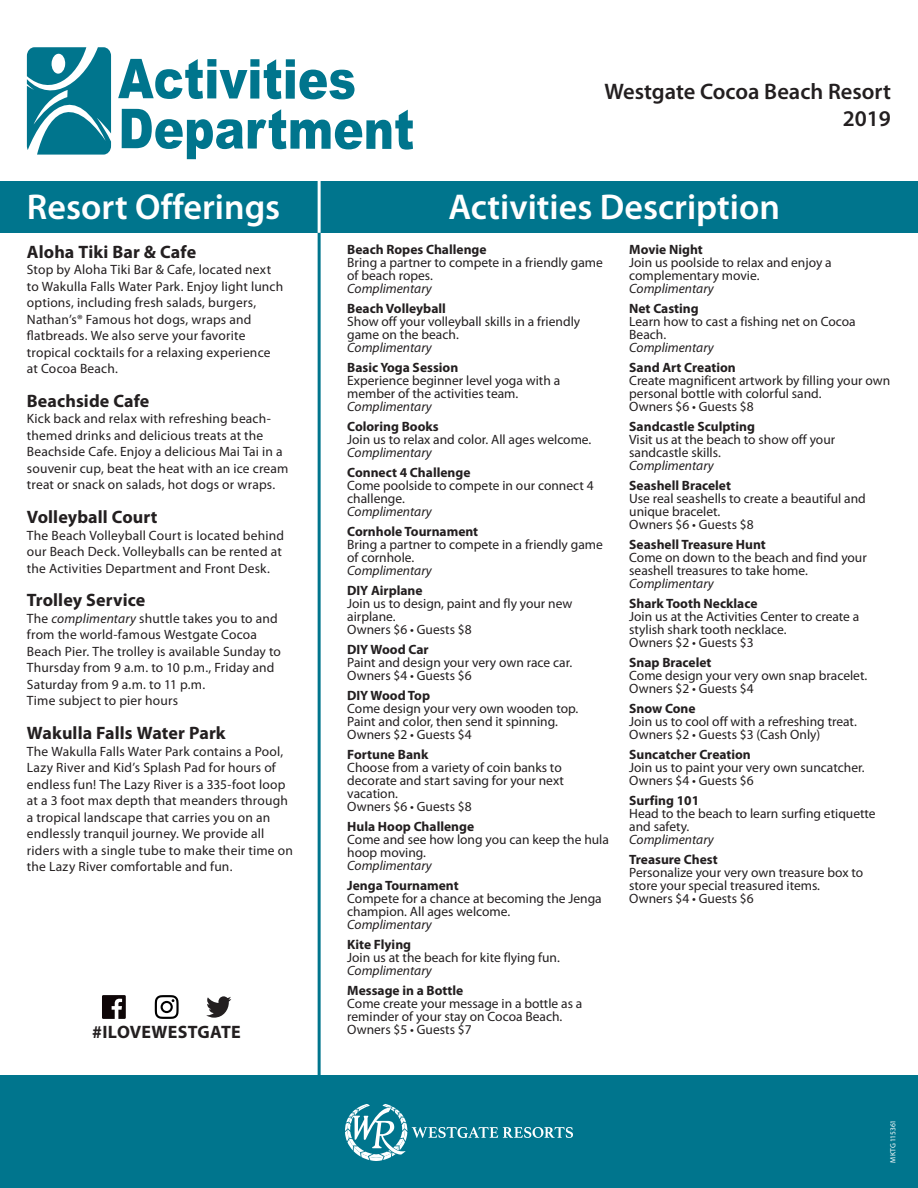
<style>
.page{position:relative;width:918px;height:1188px;background:#fff}
.page>*{position:absolute;margin:0;border:0;box-sizing:border-box;transform-origin:0 0}
.t1{font:600 36px "Myriad Pro";color:#fff}
.t2{font:600 22.5px/27px "Myriad Pro";color:#231f20;text-align:right}
.t3{font:700 18px "Myriad Pro";letter-spacing:.005em;color:#231f20}
.t4{font:13.5px/13px "Myriad Pro";color:#231f20}
.t5{font:italic 13.5px "Myriad Pro";color:#231f20}
.t6{font:700 13.5px "Myriad Pro";color:#231f20}
.t7{font:7.5px "Myriad Pro";letter-spacing:-.005em;color:#fff}
.s1{font-style:italic}
.s2{font-weight:700}
</style>
<div class="page">
<div style="left:0;top:1076px;width:918px;height:112px;background:#00758d"></div>
<hr style="left:318px;top:184px;width:3px;height:895px;background:#00758d">
<div style="left:0;top:181px;width:918px;height:52px;background:#00758d"></div>
<hr style="left:318px;top:178px;width:3px;height:55px;background:#fff">
<svg style="left:27px;top:47px;width:84px;height:108px"></svg>
<svg style="left:118px;top:59px;width:85px;height:40px"></svg>
<div style="left:207px;top:59px;width:9px;height:8px;background:#00758d"></div>
<div style="left:207px;top:70px;width:9px;height:28px;background:#00758d"></div>
<svg style="left:220px;top:70px;width:27px;height:29px"></svg>
<div style="left:250px;top:70px;width:9px;height:29px;background:#00758d"></div>
<div style="left:250px;top:59px;width:9px;height:8px;background:#00758d"></div>
<svg style="left:264px;top:59px;width:17px;height:40px"></svg>
<div style="left:286px;top:59px;width:9px;height:8px;background:#00758d"></div>
<div style="left:286px;top:70px;width:9px;height:29px;background:#00758d"></div>
<svg style="left:299px;top:70px;width:56px;height:29px"></svg>
<svg style="left:122px;top:109px;width:291px;height:50px"></svg>
<svg style="left:345px;top:1104px;width:228px;height:57px"></svg>
<svg style="left:102px;top:995px;width:24px;height:24px"></svg>
<svg style="left:206px;top:996px;width:25px;height:22px"></svg>
<svg style="left:155px;top:995px;width:24px;height:24px"></svg>
<p class="t2" style="left:604px;top:77px;width:288px">Westgate Cocoa Beach Resort<br>2019</p>
<p class="t1" style="left:27px;top:184px;width:255px">Resort Offerings</p>
<p class="t1" style="left:448px;top:184px;width:333px">Activities Description</p>
<p class="t3" style="left:27px;top:240px;width:171px">Aloha Tiki Bar &amp; Cafe</p>
<p class="t4" style="left:27px;top:261px;width:258px;line-height:16.5px">Stop by Aloha Tiki Bar &amp; Cafe, located next to Wakulla Falls Water Park. Enjoy light lunch options, including fresh salads, burgers, Nathan’s® Famous hot dogs, wraps and flatbreads. We also serve your favorite tropical cocktails for a relaxing experience at Cocoa Beach.</p>
<p class="t3" style="left:27px;top:389px;width:124px">Beachside Cafe</p>
<p class="t4" style="left:27px;top:410px;width:263px;line-height:16.5px">Kick back and relax with refreshing beach&shy;themed drinks and delicious treats at the Beachside Cafe. Enjoy a delicious Mai Tai in a souvenir cup, beat the heat with an ice cream treat or snack on salads, hot dogs or wraps.</p>
<p class="t3" style="left:27px;top:505px;width:132px">Volleyball Court</p>
<p class="t4" style="left:27px;top:527px;width:259px;line-height:16.5px">The Beach Volleyball Court is located behind our Beach Deck. Volleyballs can be rented at the Activities Department and Front Desk.</p>
<p class="t3" style="left:27px;top:589px;width:120px">Trolley Service</p>
<p class="t4" style="left:27px;top:610px;width:256px;line-height:16.5px">The <span class="s1">complimentary</span> shuttle takes you to and from the world-famous Westgate Cocoa Beach Pier. The trolley is available Sunday to Thursday from 9 a.m. to 10 p.m., Friday and Saturday from 9 a.m. to 11 p.m.<br>Time subject to pier hours</p>
<p class="t3" style="left:27px;top:721px;width:200px">Wakulla Falls Water Park</p>
<p class="t4" style="left:27px;top:743px;width:268px;line-height:16.5px">The Wakulla Falls Water Park contains a Pool, Lazy River and Kid’s Splash Pad for hours of endless fun! The Lazy River is a 335-foot loop at a 3 foot max depth that meanders through a tropical landscape that carries you on an endlessly tranquil journey. We provide all riders with a single tube to make their time on the Lazy River comfortable and fun.</p>
<p class="t4" style="left:347px;top:243px;width:257px"><span class="s2">Beach Ropes Challenge<br></span>Bring a partner to compete in a friendly game of beach ropes.</p>
<p class="t5" style="left:347px;top:282px;width:86px">Complimentary</p>
<p class="t4" style="left:347px;top:302px;width:234px"><span class="s2">Beach Volleyball<br></span>Show off your volleyball skills in a friendly game on the beach.</p>
<p class="t5" style="left:347px;top:341px;width:86px">Complimentary</p>
<p class="t4" style="left:347px;top:361px;width:215px"><span class="s2">Basic Yoga Session<br></span>Experience beginner level yoga with a member of the activities team.</p>
<p class="t5" style="left:347px;top:400px;width:86px">Complimentary</p>
<p class="t4" style="left:347px;top:420px;width:246px"><span class="s2">Coloring Books<br></span>Join us to relax and color. All ages welcome.<br><span class="s1">Complimentary</span></p>
<p class="t4" style="left:347px;top:466px;width:248px"><span class="s2">Connect 4 Challenge<br></span>Come poolside to compete in our connect 4 challenge.</p>
<p class="t5" style="left:347px;top:504px;width:86px">Complimentary</p>
<p class="t4" style="left:347px;top:525px;width:257px"><span class="s2">Cornhole Tournament<br></span>Bring a partner to compete in a friendly game of cornhole.</p>
<p class="t5" style="left:347px;top:563px;width:86px">Complimentary</p>
<p class="t4" style="left:347px;top:584px;width:227px"><span class="s2">DIY Airplane<br></span>Join us to design, paint and fly your new airplane.</p>
<p class="t4" style="left:347px;top:623px;width:126px">Owners $6 • Guests $8</p>
<p class="t4" style="left:347px;top:643px;width:226px"><span class="s2">DIY Wood Car<br></span>Paint and design your very own race car.</p>
<p class="t4" style="left:347px;top:669px;width:126px">Owners $4 • Guests $6</p>
<p class="t4" style="left:347px;top:689px;width:233px"><span class="s2">DIY Wood Top<br></span>Come design your very own wooden top.<br>Paint and color, then send it spinning.</p>
<p class="t4" style="left:347px;top:728px;width:126px">Owners $2 • Guests $4</p>
<p class="t4" style="left:347px;top:748px;width:218px"><span class="s2">Fortune Bank<br></span>Choose from a variety of coin banks to decorate and start saving for your next vacation.</p>
<p class="t4" style="left:347px;top:800px;width:126px">Owners $6 • Guests $8</p>
<p class="t6" style="left:347px;top:817px;width:128px">Hula Hoop Challenge</p>
<p class="t4" style="left:347px;top:833px;width:263px">Come and see how long you can keep the hula hoop moving.</p>
<p class="t5" style="left:347px;top:858px;width:86px">Complimentary</p>
<p class="t4" style="left:347px;top:878px;width:256px"><span class="s2">Jenga Tournament<br></span>Compete for a chance at becoming the Jenga champion. All ages welcome.</p>
<p class="t5" style="left:347px;top:917px;width:86px">Complimentary</p>
<p class="t4" style="left:347px;top:937px;width:214px"><span class="s2">Kite Flying<br></span>Join us at the beach for kite flying fun.<br><span class="s1">Complimentary</span></p>
<p class="t4" style="left:347px;top:983px;width:237px"><span class="s2">Message in a Bottle<br></span>Come create your message in a bottle as a reminder of your stay on Cocoa Beach.</p>
<p class="t4" style="left:347px;top:1022px;width:126px">Owners $5 • Guests $7</p>
<p class="t4" style="left:629px;top:243px;width:204px"><span class="s2">Movie Night<br></span>Join us poolside to relax and enjoy a complementary movie.<br><span class="s1">Complimentary</span></p>
<p class="t4" style="left:629px;top:302px;width:228px"><span class="s2">Net Casting<br></span>Learn how to cast a fishing net on Cocoa<br>Beach.<br><span class="s1">Complimentary</span></p>
<p class="t4" style="left:629px;top:361px;width:262px"><span class="s2">Sand Art Creation<br></span>Create magnificent artwork by filling your own personal bottle with colorful sand.</p>
<p class="t4" style="left:629px;top:400px;width:126px">Owners $6 • Guests $8</p>
<p class="t4" style="left:629px;top:420px;width:207px"><span class="s2">Sandcastle Sculpting<br></span>Visit us at the beach to show off your sandcastle skills.</p>
<p class="t5" style="left:629px;top:459px;width:86px">Complimentary</p>
<p class="t4" style="left:629px;top:479px;width:238px"><span class="s2">Seashell Bracelet<br></span>Use real seashells to create a beautiful and unique bracelet.</p>
<p class="t4" style="left:629px;top:518px;width:126px">Owners $6 • Guests $8</p>
<p class="t4" style="left:629px;top:538px;width:239px"><span class="s2">Seashell Treasure Hunt<br></span>Come on down to the beach and find your seashell treasures to take home.</p>
<p class="t5" style="left:629px;top:576px;width:86px">Complimentary</p>
<p class="t4" style="left:629px;top:597px;width:232px"><span class="s2">Shark Tooth Necklace<br></span>Join us at the Activities Center to create a stylish shark tooth necklace.</p>
<p class="t4" style="left:629px;top:636px;width:126px">Owners $2 • Guests $3</p>
<p class="t4" style="left:629px;top:656px;width:240px"><span class="s2">Snap Bracelet<br></span>Come design your very own snap bracelet.</p>
<p class="t4" style="left:629px;top:682px;width:126px">Owners $2 • Guests $4</p>
<p class="t4" style="left:629px;top:702px;width:229px"><span class="s2">Snow Cone<br></span>Join us to cool off with a refreshing treat.</p>
<p class="t4" style="left:629px;top:728px;width:193px">Owners $2 • Guests $3 (Cash Only)</p>
<p class="t4" style="left:629px;top:748px;width:237px"><span class="s2">Suncatcher Creation<br></span>Join us to paint your very own suncatcher.</p>
<p class="t4" style="left:629px;top:774px;width:126px">Owners $4 • Guests $6</p>
<p class="t4" style="left:629px;top:793px;width:248px"><span class="s2">Surfing 101<br></span>Head to the beach to learn surfing etiquette and safety.</p>
<p class="t5" style="left:629px;top:832px;width:86px">Complimentary</p>
<p class="t4" style="left:629px;top:852px;width:236px"><span class="s2">Treasure Chest<br></span>Personalize your very own treasure box to store your special treasured items.</p>
<p class="t4" style="left:629px;top:892px;width:126px">Owners $4 • Guests $6</p>
<p class="t3" style="left:92px;top:1020px;width:150px">#ILOVEWESTGATE</p>
<p class="t7" style="left:888px;top:1163px;width:44px;rotate:-90deg">MKTG 115361</p>
</div>
